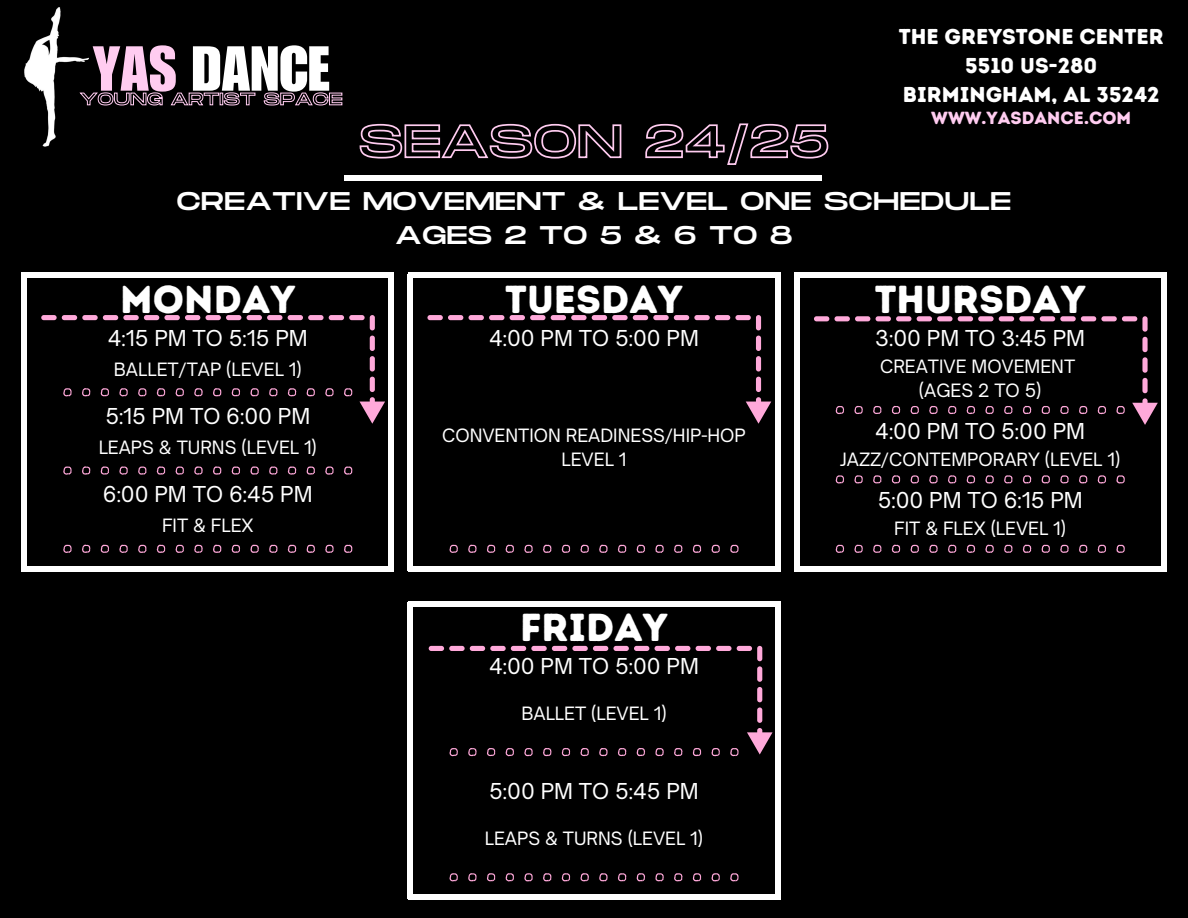
<style>
.page{position:relative;width:1188px;height:918px;background:#000}
.page>*{position:absolute;margin:0;border:0;box-sizing:border-box;transform-origin:0 0}
.t1{font:62.1px "Impact LT Std";color:#fff}
.t2{font:39px "Intro Rust Base";color:#fff}
.t3{font:25.65px/34.8px "Monument Extended";color:#fff;text-align:center}
.t4{font:21.6px/28.7px "Intro Rust Base";color:#fff;text-align:center}
.t5{font:21px "Open Sauce One";color:#fff}
.t6{font:17.55px "Open Sauce One";color:#fff}
.t7{font:17.55px "Intro Rust Base";color:#ffccf0}
.s1{color:#ffccf0}
</style>
<div class="page">
<svg style="left:427px;top:315px;width:344px;height:109px"></svg>
<div style="left:408px;top:274px;width:5px;height:296px;background:#fff"></div>
<div style="left:775px;top:272px;width:5px;height:297px;background:#fff"></div>
<div style="left:408px;top:272px;width:372px;height:6px;background:#fff"></div>
<div style="left:408px;top:566px;width:372px;height:6px;background:#fff"></div>
<svg style="left:449px;top:545px;width:9px;height:8px"></svg>
<svg style="left:468px;top:545px;width:9px;height:8px"></svg>
<svg style="left:487px;top:545px;width:8px;height:8px"></svg>
<svg style="left:506px;top:545px;width:8px;height:8px"></svg>
<svg style="left:524px;top:545px;width:9px;height:8px"></svg>
<svg style="left:543px;top:545px;width:9px;height:8px"></svg>
<svg style="left:562px;top:545px;width:8px;height:8px"></svg>
<svg style="left:580px;top:545px;width:9px;height:8px"></svg>
<svg style="left:599px;top:545px;width:9px;height:8px"></svg>
<svg style="left:618px;top:545px;width:8px;height:8px"></svg>
<svg style="left:637px;top:545px;width:8px;height:8px"></svg>
<svg style="left:655px;top:545px;width:9px;height:8px"></svg>
<svg style="left:674px;top:545px;width:9px;height:8px"></svg>
<svg style="left:693px;top:545px;width:8px;height:8px"></svg>
<svg style="left:711px;top:545px;width:9px;height:8px"></svg>
<svg style="left:730px;top:545px;width:9px;height:8px"></svg>
<div style="left:21px;top:274px;width:6px;height:296px;background:#fff"></div>
<div style="left:389px;top:272px;width:5px;height:297px;background:#fff"></div>
<div style="left:21px;top:272px;width:373px;height:6px;background:#fff"></div>
<div style="left:21px;top:566px;width:373px;height:6px;background:#fff"></div>
<svg style="left:63px;top:466px;width:9px;height:9px"></svg>
<svg style="left:82px;top:466px;width:8px;height:9px"></svg>
<svg style="left:101px;top:466px;width:8px;height:9px"></svg>
<svg style="left:119px;top:466px;width:9px;height:9px"></svg>
<svg style="left:138px;top:466px;width:9px;height:9px"></svg>
<svg style="left:157px;top:466px;width:8px;height:9px"></svg>
<svg style="left:176px;top:466px;width:8px;height:9px"></svg>
<svg style="left:194px;top:466px;width:9px;height:9px"></svg>
<svg style="left:213px;top:466px;width:8px;height:9px"></svg>
<svg style="left:232px;top:466px;width:8px;height:9px"></svg>
<svg style="left:250px;top:466px;width:9px;height:9px"></svg>
<svg style="left:269px;top:466px;width:9px;height:9px"></svg>
<svg style="left:288px;top:466px;width:8px;height:9px"></svg>
<svg style="left:307px;top:466px;width:8px;height:9px"></svg>
<svg style="left:325px;top:466px;width:9px;height:9px"></svg>
<svg style="left:344px;top:466px;width:8px;height:9px"></svg>
<svg style="left:63px;top:545px;width:9px;height:8px"></svg>
<svg style="left:82px;top:545px;width:8px;height:8px"></svg>
<svg style="left:101px;top:545px;width:8px;height:8px"></svg>
<svg style="left:119px;top:545px;width:9px;height:8px"></svg>
<svg style="left:138px;top:545px;width:9px;height:8px"></svg>
<svg style="left:157px;top:545px;width:8px;height:8px"></svg>
<svg style="left:176px;top:545px;width:8px;height:8px"></svg>
<svg style="left:194px;top:545px;width:9px;height:8px"></svg>
<svg style="left:213px;top:545px;width:8px;height:8px"></svg>
<svg style="left:232px;top:545px;width:8px;height:8px"></svg>
<svg style="left:250px;top:545px;width:9px;height:8px"></svg>
<svg style="left:269px;top:545px;width:9px;height:8px"></svg>
<svg style="left:288px;top:545px;width:8px;height:8px"></svg>
<svg style="left:307px;top:545px;width:8px;height:8px"></svg>
<svg style="left:325px;top:545px;width:9px;height:8px"></svg>
<svg style="left:344px;top:545px;width:8px;height:8px"></svg>
<div style="left:1161px;top:272px;width:6px;height:297px;background:#fff"></div>
<div style="left:794px;top:274px;width:5px;height:296px;background:#fff"></div>
<div style="left:794px;top:272px;width:373px;height:6px;background:#fff"></div>
<div style="left:794px;top:566px;width:373px;height:6px;background:#fff"></div>
<svg style="left:836px;top:475px;width:8px;height:9px"></svg>
<svg style="left:854px;top:475px;width:9px;height:9px"></svg>
<svg style="left:873px;top:475px;width:8px;height:8px"></svg>
<svg style="left:892px;top:475px;width:8px;height:9px"></svg>
<svg style="left:911px;top:475px;width:8px;height:9px"></svg>
<svg style="left:929px;top:475px;width:9px;height:8px"></svg>
<svg style="left:948px;top:475px;width:8px;height:9px"></svg>
<svg style="left:967px;top:475px;width:8px;height:9px"></svg>
<svg style="left:985px;top:475px;width:9px;height:9px"></svg>
<svg style="left:1004px;top:475px;width:9px;height:8px"></svg>
<svg style="left:1023px;top:475px;width:8px;height:9px"></svg>
<svg style="left:1042px;top:475px;width:8px;height:9px"></svg>
<svg style="left:1060px;top:475px;width:9px;height:9px"></svg>
<svg style="left:1079px;top:475px;width:8px;height:9px"></svg>
<svg style="left:1098px;top:475px;width:8px;height:9px"></svg>
<svg style="left:1116px;top:475px;width:9px;height:8px"></svg>
<svg style="left:836px;top:545px;width:8px;height:8px"></svg>
<svg style="left:854px;top:545px;width:9px;height:8px"></svg>
<svg style="left:873px;top:545px;width:8px;height:8px"></svg>
<svg style="left:892px;top:545px;width:8px;height:8px"></svg>
<svg style="left:911px;top:545px;width:8px;height:8px"></svg>
<svg style="left:929px;top:545px;width:9px;height:8px"></svg>
<svg style="left:948px;top:545px;width:8px;height:8px"></svg>
<svg style="left:967px;top:545px;width:8px;height:8px"></svg>
<svg style="left:985px;top:545px;width:9px;height:8px"></svg>
<svg style="left:1004px;top:545px;width:9px;height:8px"></svg>
<svg style="left:1023px;top:545px;width:8px;height:8px"></svg>
<svg style="left:1042px;top:545px;width:8px;height:8px"></svg>
<svg style="left:1060px;top:545px;width:9px;height:8px"></svg>
<svg style="left:1079px;top:545px;width:8px;height:8px"></svg>
<svg style="left:1098px;top:545px;width:8px;height:8px"></svg>
<svg style="left:1116px;top:545px;width:9px;height:8px"></svg>
<svg style="left:41px;top:315px;width:344px;height:109px"></svg>
<svg style="left:814px;top:316px;width:344px;height:109px"></svg>
<div style="left:408px;top:602px;width:5px;height:297px;background:#fff"></div>
<div style="left:775px;top:601px;width:5px;height:296px;background:#fff"></div>
<div style="left:408px;top:601px;width:372px;height:5px;background:#fff"></div>
<div style="left:408px;top:895px;width:372px;height:5px;background:#fff"></div>
<svg style="left:429px;top:646px;width:344px;height:110px"></svg>
<svg style="left:449px;top:873px;width:9px;height:8px"></svg>
<svg style="left:468px;top:873px;width:9px;height:8px"></svg>
<svg style="left:487px;top:873px;width:8px;height:8px"></svg>
<svg style="left:506px;top:873px;width:8px;height:8px"></svg>
<svg style="left:524px;top:873px;width:9px;height:8px"></svg>
<svg style="left:543px;top:873px;width:9px;height:8px"></svg>
<svg style="left:562px;top:873px;width:8px;height:8px"></svg>
<svg style="left:580px;top:873px;width:9px;height:8px"></svg>
<svg style="left:599px;top:873px;width:9px;height:8px"></svg>
<svg style="left:618px;top:873px;width:8px;height:8px"></svg>
<svg style="left:637px;top:873px;width:8px;height:8px"></svg>
<svg style="left:655px;top:873px;width:9px;height:8px"></svg>
<svg style="left:674px;top:873px;width:9px;height:8px"></svg>
<svg style="left:693px;top:873px;width:8px;height:8px"></svg>
<svg style="left:711px;top:873px;width:9px;height:8px"></svg>
<svg style="left:730px;top:873px;width:9px;height:8px"></svg>
<img style="left:24px;top:7px;width:65px;height:140px">
<svg style="left:79px;top:92px;width:264px;height:14px"></svg>
<div style="left:345px;top:175px;width:477px;height:6px;background:#fff"></div>
<svg style="left:359px;top:123px;width:470px;height:42px"></svg>
<p class="t1" style="left:93px;top:46px;width:239px"><span class="s1">YAS</span> DANCE</p>
<p class="t4" style="left:899px;top:23px;width:267px">THE GREYSTONE CENTER<br>5510 US-280<br>BIRMINGHAM, AL 35242</p>
<h5 class="t7" style="left:931px;top:107px;width:201px">WWW.YASDANCE.COM</h5>
<p class="t3" style="left:177px;top:184px;width:836px">CREATIVE MOVEMENT &amp; LEVEL ONE SCHEDULE<br>AGES2TO5&amp;6TO8</p>
<p class="t2" style="left:120px;top:276px;width:176px">MONDAY</p>
<p class="t5" style="left:108px;top:325px;width:201px">4:15 PM TO 5:15 PM</p>
<p class="t6" style="left:114px;top:358px;width:189px">BALLET/TAP (LEVEL 1)</p>
<h2 class="t5" style="left:105px;top:403px;width:206px">5:15 PM TO 6:00 PM</h2>
<h4 class="t6" style="left:99px;top:437px;width:220px">LEAPS &amp; TURNS (LEVEL 1)</h4>
<h3 class="t5" style="left:103px;top:481px;width:211px">6:00 PM TO 6:45 PM</h3>
<h5 class="t6" style="left:162px;top:515px;width:93px">FIT &amp; FLEX</h5>
<p class="t2" style="left:505px;top:276px;width:179px">TUESDAY</p>
<h5 class="t5" style="left:489px;top:325px;width:211px">4:00 PM TO 5:00 PM</h5>
<p class="t6" style="left:442px;top:425px;width:305px">CONVENTION READINESS/HIP-HOP</p>
<h1 class="t6" style="left:562px;top:448px;width:66px">LEVEL 1</h1>
<p class="t2" style="left:520px;top:604px;width:149px">FRIDAY</p>
<h3 class="t5" style="left:489px;top:653px;width:211px">4:00 PM TO 5:00 PM</h3>
<h5 class="t6" style="left:521px;top:703px;width:147px">BALLET (LEVEL 1)</h5>
<p class="t5" style="left:489px;top:778px;width:211px">5:00 PM TO 5:45 PM</p>
<p class="t6" style="left:485px;top:828px;width:220px">LEAPS &amp; TURNS (LEVEL 1)</p>
<h5 class="t2" style="left:875px;top:276px;width:212px">THURSDAY</h5>
<p class="t5" style="left:875px;top:325px;width:211px">3:00 PM TO 3:45 PM</p>
<p class="t6" style="left:880px;top:355px;width:197px">CREATIVE MOVEMENT</p>
<h5 class="t6" style="left:919px;top:379px;width:124px">(AGES 2 TO 5)</h5>
<p class="t5" style="left:875px;top:418px;width:211px">4:00 PM TO 5:00 PM</p>
<h3 class="t6" style="left:840px;top:448px;width:282px">JAZZ/CONTEMPORARY (LEVEL 1)</h3>
<p class="t5" style="left:878px;top:487px;width:206px">5:00 PM TO 6:15 PM</p>
<h5 class="t6" style="left:894px;top:518px;width:173px">FIT &amp; FLEX (LEVEL 1)</h5>
</div>
